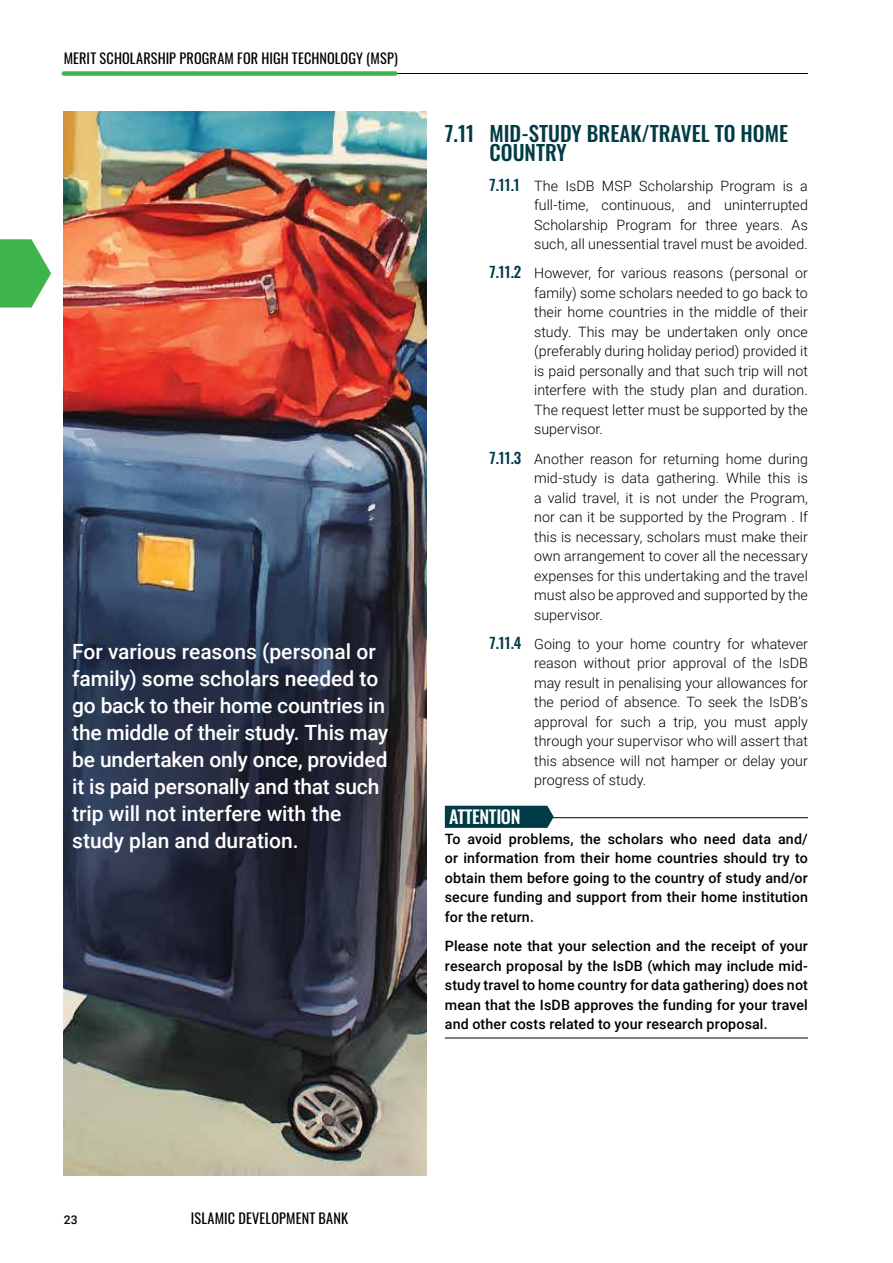
<style>
.page{position:relative;width:893px;height:1263px;background:#fff}
.page>*{position:absolute;margin:0;border:0;box-sizing:border-box;transform-origin:0 0}
.t1{font:500 21px/27px "Roboto";letter-spacing:-.005em;color:#fff}
.t2{font:500 21px/19.5px "Oswald";color:#003b46}
.t3{font:500 18px "Oswald";letter-spacing:-.02em;color:#fff}
.t4{font:300 14.25px/19.5px "Roboto";letter-spacing:.005em;color:#000;text-align:justify}
.t5{font:500 14.25px/19.5px "Roboto";letter-spacing:.01em;color:#000;text-align:justify}
.t6{font:14.25px "Oswald";letter-spacing:.01em;color:#000}
.t7{font:500 12px "Roboto";color:#000}
.s1{font-family:"Oswald";font-weight:500;font-size:15px;color:#003b46}
</style>
<div class="page">
<svg style="left:0;top:239px;width:51px;height:69px"></svg>
<hr style="left:64px;top:73px;width:744px;height:1px;background:#000">
<div style="left:64px;top:71px;width:331px;height:5px;background:#3eb54a"></div>
<hr style="left:445px;top:1038px;width:363px;height:1px;background:#000">
<img style="left:64px;top:112px;width:363px;height:1063px">
<hr style="left:445px;top:817px;width:363px;height:1px;background:#000">
<svg style="left:445px;top:806px;width:109px;height:22px;background:#09414c"></svg>
<p class="t6" style="left:64px;top:45px;width:336px">MERIT SCHOLARSHIP PROGRAM FOR HIGH TECHNOLOGY (MSP)</p>
<p class="t1" style="left:72px;top:637px;width:318px">For various reasons (personal or family) some scholars needed to go back to their home countries in the middle of their study. This may be undertaken only once, provided it is paid personally and that such trip will not interfere with the study plan and duration.</p>
<h1 class="t2" style="left:489px;top:125px;width:300px;text-indent:-45px">7.11 MID-STUDY BREAK/TRAVEL TO HOME<br>COUNTRY</h1>
<p class="t4" style="left:534px;top:175px;width:275px;text-indent:-45px"><span class="s1">7.11.1</span> The IsDB MSP Scholarship Program is a full-time, continuous, and uninterrupted Scholarship Program for three years. As such, all unessential travel must be avoided.</p>
<p class="t4" style="left:534px;top:263px;width:275px;text-indent:-45px"><span class="s1">7.11.2</span> However, for various reasons (personal or family) some scholars needed to go back to their home countries in the middle of their study. This may be undertaken only once (preferably during holiday period) provided it is paid personally and that such trip will not interfere with the study plan and duration.<br>The request letter must be supported by the supervisor.</p>
<p class="t4" style="left:534px;top:448px;width:275px;text-indent:-45px"><span class="s1">7.11.3</span> Another reason for returning home during mid-study is data gathering. While this is a valid travel, it is not under the Program, nor can it be supported by the Program . If this is necessary, scholars must make their own arrangement to cover all the necessary expenses for this undertaking and the travel must also be approved and supported by the supervisor.</p>
<p class="t4" style="left:534px;top:633px;width:275px;text-indent:-45px"><span class="s1">7.11.4</span> Going to your home country for whatever reason without prior approval of the IsDB may result in penalising your allowances for the period of absence. To seek the IsDB’s approval for such a trip, you must apply through your supervisor who will assert that this absence will not hamper or delay your progress of study.</p>
<p class="t3" style="left:449px;top:808px;width:73px">ATTENTION</p>
<p class="t5" style="left:445px;top:828px;width:365px">To avoid problems, the scholars who need data and/ or information from their home countries should try to obtain them before going to the country of study and/or secure funding and support from their home institution for the return.</p>
<p class="t5" style="left:445px;top:936px;width:365px">Please note that your selection and the receipt of your research proposal by the IsDB (which may include mid&shy;study travel to home country for data gathering) does not mean that the IsDB approves the funding for your travel and other costs related to your research proposal.</p>
<p class="t7" style="left:64px;top:1211px;width:15px">23</p>
<p class="t6" style="left:191px;top:1206px;width:159px">ISLAMIC DEVELOPMENT BANK</p>
</div>
